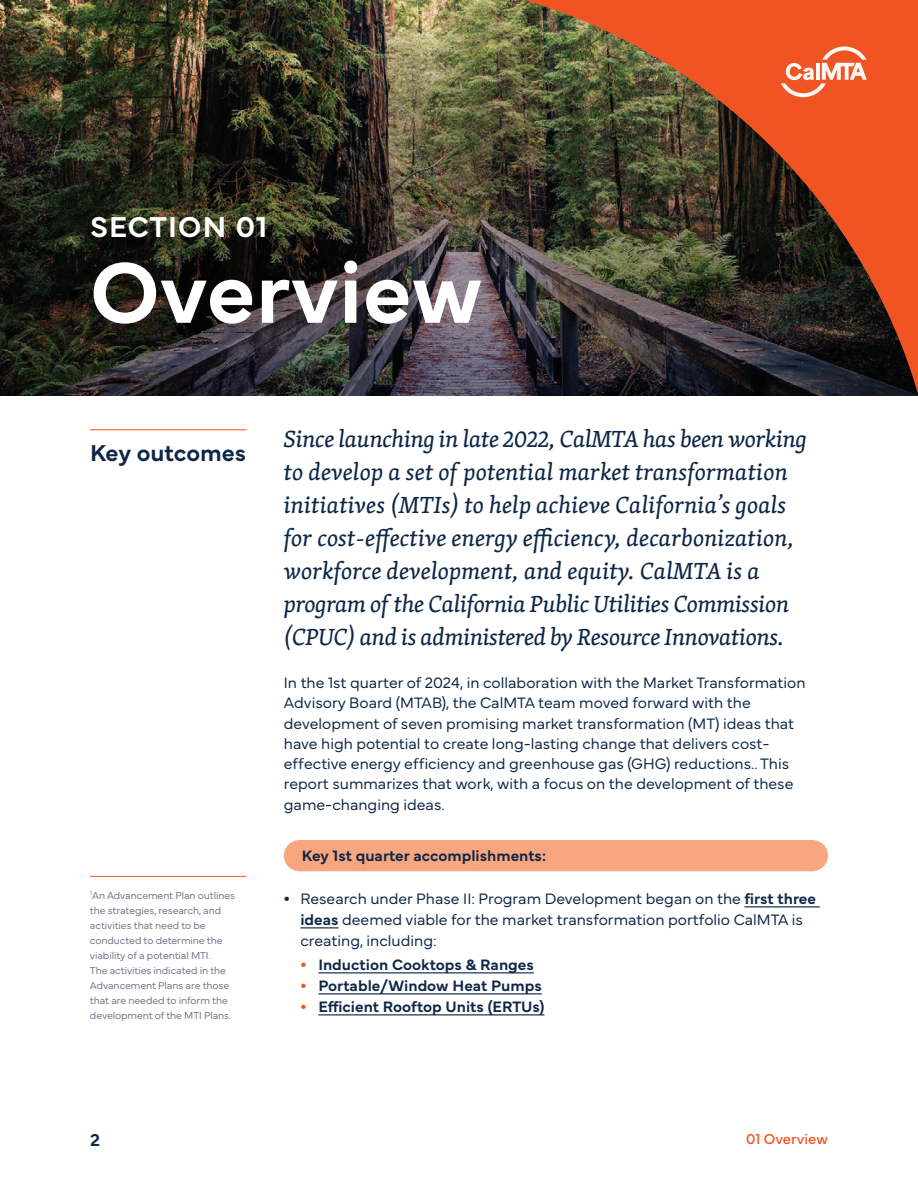
<style>
.page{position:relative;width:918px;height:1188px;background:#fff}
.page>*{position:absolute;margin:0;border:0;box-sizing:border-box;transform-origin:0 0}
.t1{font:600 90px "Mundial";color:#fff}
.t2{font:600 30px "Mundial";letter-spacing:.04em;color:#fff}
.t3{font:italic 24px/33px "Skolar Latin";letter-spacing:.005em;color:#0d2747}
.t4{font:600 24px "Mundial";color:#0d2747}
.t5{font:600 18px "Mundial";color:#0d2747}
.t6{font:300 15.75px/20.2px "Mundial";color:#0d2747}
.t7{font:600 15.75px "Mundial";color:#0d2747}
.t8{font:15px "Mundial";color:#f15423}
.t9{font:300 10.5px/15px "Mundial";letter-spacing:-.01em;color:#72748a}
.s1{font-weight:700}
.s2{font-weight:600}
.s3{font-weight:700;color:#f15423}
</style>
<div class="page">
<div style="left:284px;top:840px;width:544px;height:31px;background:#f8a67f;border-radius:16px"></div>
<img style="left:0;top:0;width:468px;height:396px">
<img style="left:468px;top:0;width:450px;height:396px">
<hr style="left:90px;top:429px;width:156px;height:1px;background:#f15423">
<hr style="left:744px;top:906px;width:76px;height:1px;background:#0d2747">
<hr style="left:300px;top:927px;width:39px;height:1px;background:#0d2747">
<hr style="left:318px;top:972px;width:216px;height:1px;background:#0d2747">
<hr style="left:318px;top:993px;width:224px;height:1px;background:#0d2747">
<hr style="left:318px;top:1014px;width:226px;height:1px;background:#0d2747">
<hr style="left:90px;top:876px;width:156px;height:1px;background:#f15423">
<svg style="left:781px;top:46px;width:86px;height:51px"></svg>
<h2 class="t2" style="left:90px;top:203px;width:179px">SECTION 01</h2>
<h1 class="t1" style="left:90px;top:222px;width:394px">Overview</h1>
<h3 class="t4" style="left:90px;top:434px;width:158px">Key outcomes</h3>
<p class="t9" style="left:90px;top:887px;width:147px"><sup>1</sup>An Advancement Plan outlines the strategies, research, and activities that need to be conducted to determine the viability of a potential MTI.<br>The activities indicated in the<br>Advancement Plans are those that are needed to inform the development of the MTI Plans.</p>
<p class="t3" style="left:284px;top:422px;width:524px">Since launching in late 2022, CalMTA has been working to develop a set of potential market transformation initiatives (MTIs) to help achieve California’s goals for cost-effective energy efficiency, decarbonization, workforce development, and equity. CalMTA is a program of the California Public Utilities Commission (CPUC) and is administered by Resource Innovations.</p>
<p class="t6" style="left:284px;top:671px;width:523px">In the 1st quarter of 2024, in collaboration with the Market Transformation Advisory Board (MTAB), the CalMTA team moved forward with the development of seven promising market transformation (MT) ideas that have high potential to create long-lasting change that delivers cost&shy;effective energy efficiency and greenhouse gas (GHG) reductions.. This report summarizes that work, with a focus on the development of these game-changing ideas.</p>
<p class="t7" style="left:302px;top:843px;width:246px">Key 1st quarter accomplishments:</p>
<p class="t6" style="left:300px;top:887px;width:517px;line-height:21px;text-indent:-17px"><span class="s1">•</span> Research under Phase II: Program Development began on the <span class="s2">first three ideas</span> deemed viable for the market transformation portfolio CalMTA is creating, including:</p>
<p class="t7" style="left:300px;top:953px;width:235px"><span class="s3">•</span> Induction Cooktops &amp; Ranges</p>
<p class="t7" style="left:300px;top:974px;width:243px"><span class="s3">•</span> Portable/Window Heat Pumps</p>
<p class="t7" style="left:300px;top:995px;width:246px"><span class="s3">•</span> Efficient Rooftop Units (ERTUs)</p>
<p class="t5" style="left:90px;top:1126px;width:11px">2</p>
<p class="t8" style="left:746px;top:1127px;width:83px">01 Overview</p>
</div>
